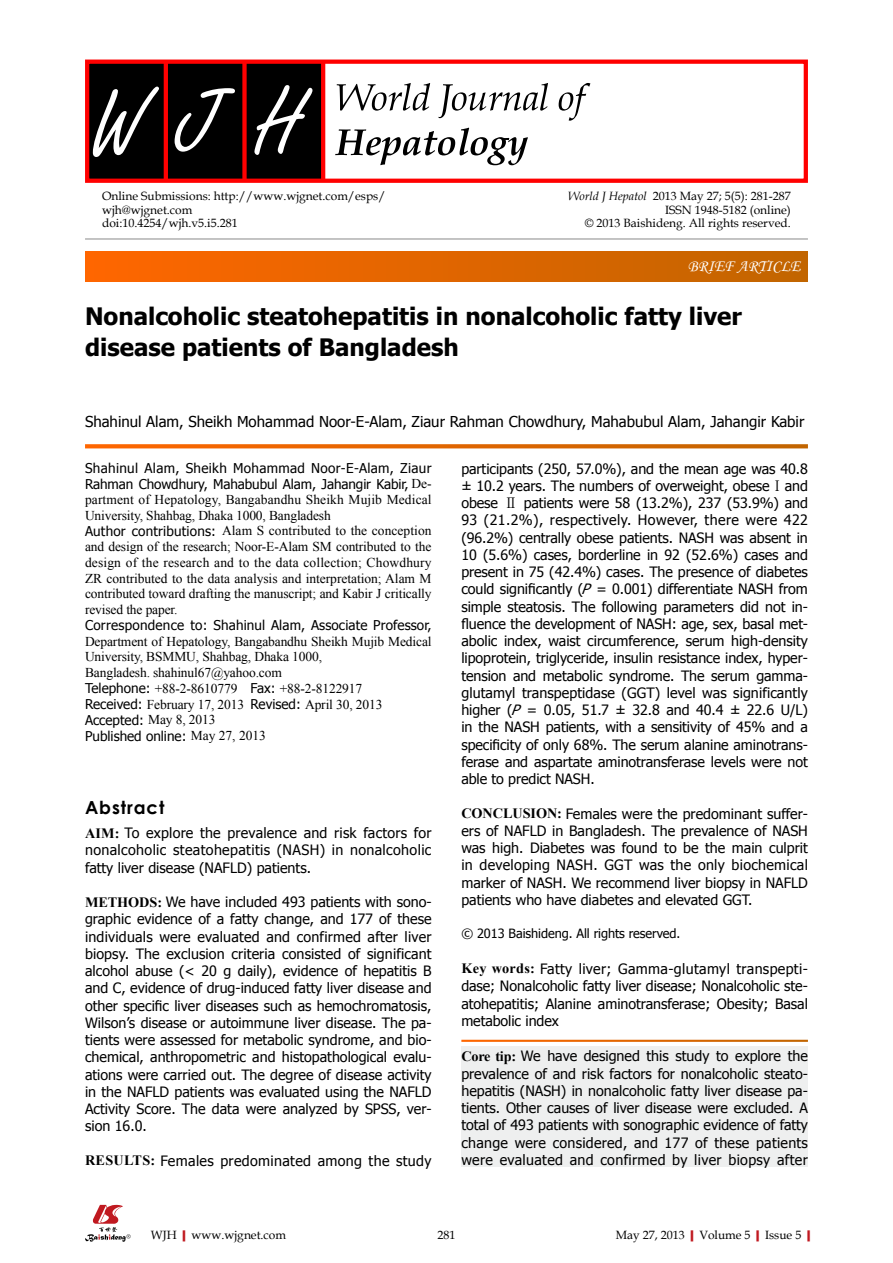
<style>
.page{position:relative;width:893px;height:1263px;background:#fff}
.page>*{position:absolute;margin:0;border:0;box-sizing:border-box;transform-origin:0 0}
.t1{font:700 24px/31.5px "Tahoma";color:#000}
.t2{font:700 18px "Century Gothic";letter-spacing:.05em;color:#000}
.t3{font:16.5px "Monotype Corsiva";color:#fff}
.t4{font:15px "Tahoma";color:#000}
.t5{font:14.25px/17.2px "Tahoma";color:#000;text-align:justify}
.t6{font:14.25px "Tahoma";letter-spacing:.025em;color:#000}
.t7{font:13.5px/15.8px "Times New Roman";letter-spacing:-.01em;color:#000}
.t8{font:13.5px/15.8px "Tahoma";letter-spacing:.01em;color:#000}
.t9{font:13.5px/15.8px "Tahoma";letter-spacing:-.01em;color:#000}
.t10{font:12.75px "Tahoma";letter-spacing:-.005em;color:#000}
.t11{font:12px/13.5px "Book Antiqua";color:#000}
.s1{font-style:italic}
.s2{font-family:"Times New Roman"}
.s3{font-family:"Tahoma"}
.s4{font-family:"Koz Min Pro"}
.s5{font-family:"Times New Roman";font-weight:700}
.s6{font-weight:700;color:#c01920}
</style>
<div class="page">
<div style="left:461px;top:1046px;width:347px;height:120px;background:#eeefef"></div>
<div style="left:85px;top:252px;width:723px;height:29px;background:linear-gradient(to right,#f60,#c16500)"></div>
<hr style="left:85px;top:239px;width:723px;height:1px;background:#898989">
<svg style="left:85px;top:444px;width:723px;height:4px;background:#e16d0d"></svg>
<svg style="left:85px;top:1205px;width:46px;height:37px"></svg>
<div style="left:87px;top:61px;width:236px;height:121px;background:#000"></div>
<hr style="left:164px;top:61px;width:4px;height:121px;background:#f00">
<div style="left:242px;top:61px;width:5px;height:121px;background:#f00"></div>
<hr style="left:321px;top:61px;width:4px;height:121px;background:#f00">
<div style="left:85px;top:60px;width:723px;height:123px;border:4px solid #f00"></div>
<svg style="left:254px;top:85px;width:58px;height:70px"></svg>
<svg style="left:175px;top:88px;width:60px;height:64px"></svg>
<svg style="left:93px;top:87px;width:66px;height:70px"></svg>
<svg style="left:337px;top:83px;width:253px;height:38px"></svg>
<svg style="left:335px;top:128px;width:193px;height:37px"></svg>
<p class="t11" style="left:102px;top:189px;width:285px">Online Submissions: http://www.wjgnet.com/esps/ wjh@wjgnet.com<br>doi:10.4254/wjh.v5.i5.281</p>
<p class="t11" style="left:568px;top:189px;width:224px;text-align:right"><span class="s1">World J Hepatol</span> 2013 May 27; 5(5): 281-287<br>ISSN 1948-5182 (online)<br>© 2013 Baishideng. All rights reserved.</p>
<p class="t3" style="left:688px;top:256px;width:114px">BRIEF ARTICLE</p>
<h1 class="t1" style="left:85px;top:298px;width:658px">Nonalcoholic steatohepatitis in nonalcoholic fatty liver disease patients of Bangladesh</h1>
<p class="t4" style="left:85px;top:412px;width:721px">Shahinul Alam, Sheikh Mohammad Noor-E-Alam, Ziaur Rahman Chowdhury, Mahabubul Alam, Jahangir Kabir</p>
<p class="t9" style="left:85px;top:459px;width:348px">Shahinul Alam, Sheikh Mohammad Noor-E-Alam, Ziaur<br>Rahman Chowdhury, Mahabubul Alam, Jahangir Kabir, <span class="s2">De-</span></p>
<p class="t7" style="left:85px;top:491px;width:348px">partment of Hepatology, Bangabandhu Sheikh Mujib Medical University, Shahbag, Dhaka 1000, Bangladesh<br><span class="s3">Author contributions:</span> Alam S contributed to the conception and design of the research; Noor-E-Alam SM contributed to the design of the research and to the data collection; Chowdhury ZR contributed to the data analysis and interpretation; Alam M contributed toward drafting the manuscript; and Kabir J critically revised the paper.</p>
<p class="t8" style="left:85px;top:617px;width:348px">Correspondence to: Shahinul Alam, Associate Professor,</p>
<p class="t7" style="left:85px;top:633px;width:348px">Department of Hepatology, Bangabandhu Sheikh Mujib Medical University, BSMMU, Shahbag, Dhaka 1000,<br>Bangladesh. shahinul67@yahoo.com<br><span class="s3">Telephone:</span> +88-2-8610779 <span class="s3">Fax:</span> +88-2-8122917<br><span class="s3">Received:</span> February 17, 2013 <span class="s3">Revised:</span> April 30, 2013</p>
<p class="t8" style="left:85px;top:711px;width:182px">Accepted: <span class="s2">May 8, 2013<br></span>Published online: <span class="s2">May 27, 2013</span></p>
<p class="t5" style="left:461px;top:459px;width:348px">participants (250, 57.0%), and the mean age was 40.8 ± 10.2 years. The numbers of overweight, obese<span class="s4">Ⅰ</span> and obese <span class="s4">Ⅱ</span> patients were 58 (13.2%), 237 (53.9%) and 93 (21.2%), respectively. However, there were 422 (96.2%) centrally obese patients. NASH was absent in 10 (5.6%) cases, borderline in 92 (52.6%) cases and present in 75 (42.4%) cases. The presence of diabetes could significantly (<span class="s1">P</span> = 0.001) differentiate NASH from simple steatosis. The following parameters did not in&shy;fluence the development of NASH: age, sex, basal met&shy;abolic index, waist circumference, serum high-density lipoprotein, triglyceride, insulin resistance index, hyper&shy;tension and metabolic syndrome. The serum gamma&shy;glutamyl transpeptidase (GGT) level was significantly higher (<span class="s1">P</span> = 0.05, 51.7 ± 32.8 and 40.4 ± 22.6 U/L) in the NASH patients, with a sensitivity of 45% and a specificity of only 68%. The serum alanine aminotrans&shy;ferase and aspartate aminotransferase levels were not able to predict NASH.</p>
<p class="t5" style="left:461px;top:804px;width:348px"><span class="s5">CONCLUSION:</span> Females were the predominant suffer&shy;ers of NAFLD in Bangladesh. The prevalence of NASH was high. Diabetes was found to be the main culprit in developing NASH. GGT was the only biochemical marker of NASH. We recommend liver biopsy in NAFLD patients who have diabetes and elevated GGT.</p>
<p class="t10" style="left:461px;top:925px;width:221px">© 2013 Baishideng. All rights reserved.</p>
<p class="t5" style="left:461px;top:959px;width:348px"><span class="s5">Key words:</span> Fatty liver; Gamma-glutamyl transpepti&shy;dase; Nonalcoholic fatty liver disease; Nonalcoholic ste&shy;atohepatitis; Alanine aminotransferase; Obesity; Basal metabolic index</p>
<p class="t5" style="left:461px;top:1047px;width:348px"><span class="s5">Core tip:</span> We have designed this study to explore the prevalence of and risk factors for nonalcoholic steato&shy;hepatitis (NASH) in nonalcoholic fatty liver disease pa&shy;tients. Other causes of liver disease were excluded. A total of 493 patients with sonographic evidence of fatty change were considered, and 177 of these patients were evaluated and confirmed by liver biopsy after</p>
<p class="t2" style="left:85px;top:794px;width:81px">Abstract</p>
<p class="t5" style="left:85px;top:823px;width:348px"><span class="s5">AIM:</span> To explore the prevalence and risk factors for nonalcoholic steatohepatitis (NASH) in nonalcoholic fatty liver disease (NAFLD) patients.</p>
<p class="t5" style="left:85px;top:892px;width:348px"><span class="s5">METHODS:</span> We have included 493 patients with sono&shy;graphic evidence of a fatty change, and 177 of these individuals were evaluated and confirmed after liver biopsy. The exclusion criteria consisted of significant alcohol abuse (&lt; 20 g daily), evidence of hepatitis B and C, evidence of drug-induced fatty liver disease and other specific liver diseases such as hemochromatosis, Wilson’s disease or autoimmune liver disease. The pa&shy;tients were assessed for metabolic syndrome, and bio&shy;chemical, anthropometric and histopathological evalu&shy;ations were carried out. The degree of disease activity in the NAFLD patients was evaluated using the NAFLD Activity Score. The data were analyzed by SPSS, ver&shy;sion 16.0.</p>
<p class="t6" style="left:85px;top:1151px;width:348px"><span class="s5">RESULTS:</span> Females predominated among the study</p>
<p class="t11" style="left:151px;top:1227px;width:137px">WJH<span class="s6">|</span>www.wjgnet.com</p>
<p class="t11" style="left:437px;top:1227px;width:19px">281</p>
<p class="t11" style="left:616px;top:1227px;width:202px">May 27, 2013<span class="s6">|</span>Volume 5<span class="s6">|</span>Issue 5<span class="s6">|</span></p>
</div>
